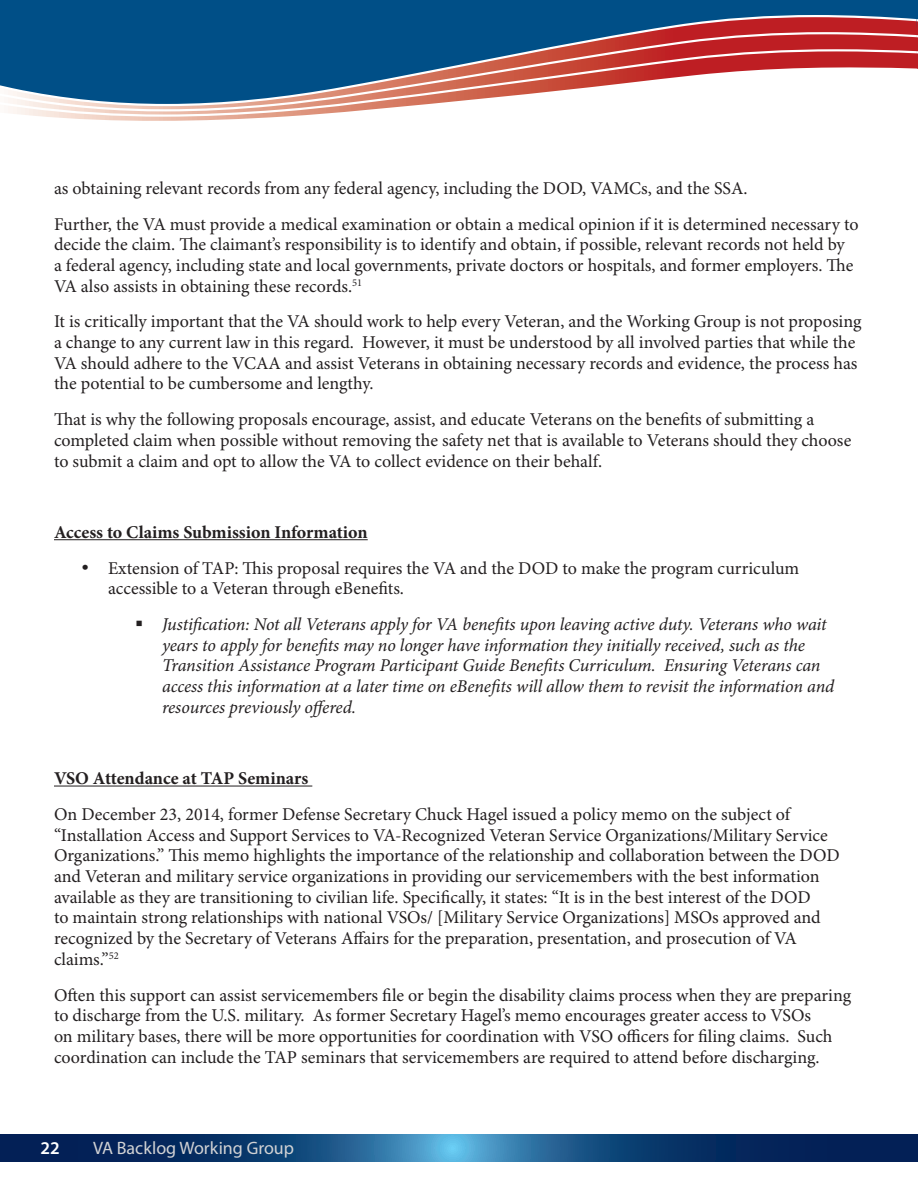
<style>
.page{position:relative;width:918px;height:1188px;background:#fff}
.page>*{position:absolute;margin:0;border:0;box-sizing:border-box;transform-origin:0 0}
.t1{font:18px/20.7px "Minion Pro";color:#231f20}
.t2{font:italic 18px/20.7px "Minion Pro";letter-spacing:-.01em;color:#231f20}
.t3{font:700 18px "Minion Pro";color:#231f20}
.t4{font:18px "Myriad Pro";color:#d1d2d4}
.t5{font:600 18px "Myriad Pro";color:#fff}
</style>
<div class="page">
<div style="left:0;top:0;width:916px;height:15px;background:#004f87"></div>
<svg style="left:53px;top:117px;width:222px;height:4px"></svg>
<svg style="left:0;top:15px;width:916px;height:17px;background:#2e4c78"></svg>
<svg style="left:8px;top:111px;width:346px;height:6px"></svg>
<svg style="left:0;top:32px;width:916px;height:79px"></svg>
<svg style="left:916px;top:0;width:2px;height:69px"></svg>
<svg style="left:0;top:1134px;width:918px;height:27px;background:#154578"></svg>
<hr style="left:54px;top:539px;width:314px;height:1px;background:#231f20">
<hr style="left:54px;top:786px;width:258px;height:1px;background:#231f20">
<p class="t1" style="left:54px;top:178px;width:695px">as obtaining relevant records from any federal agency, including the DOD, VAMCs, and the SSA.</p>
<p class="t1" style="left:54px;top:214px;width:806px">Further, the VA must provide a medical examination or obtain a medical opinion if it is determined necessary to decide the claim. The claimant’s responsibility is to identify and obtain, if possible, relevant records not held by<br>a federal agency, including state and local governments, private doctors or hospitals, and former employers. The VA also assists in obtaining these records.<sup>51</sup></p>
<p class="t1" style="left:54px;top:312px;width:809px">It is critically important that the VA should work to help every Veteran, and the Working Group is not proposing a change to any current law in this regard. However, it must be understood by all involved parties that while the VA should adhere to the VCAA and assist Veterans in obtaining necessary records and evidence, the process has the potential to be cumbersome and lengthy.</p>
<p class="t1" style="left:54px;top:410px;width:799px">That is why the following proposals encourage, assist, and educate Veterans on the benefits of submitting a completed claim when possible without removing the safety net that is available to Veterans should they choose to submit a claim and opt to allow the VA to collect evidence on their behalf.</p>
<p class="t3" style="left:54px;top:521px;width:315px">Access to Claims Submission Information</p>
<p class="t1" style="left:108px;top:558px;width:693px;text-indent:-27px">• Extension of TAP: This proposal requires the VA and the DOD to make the program curriculum accessible to a Veteran through eBenefits.</p>
<p class="t2" style="left:162px;top:615px;width:674px;text-indent:-27px">▪ Justification: Not all Veterans apply for VA benefits upon leaving active duty. Veterans who wait years to apply for benefits may no longer have information they initially received, such as the Transition Assistance Program Participant Guide Benefits Curriculum. Ensuring Veterans can access this information at a later time on eBenefits will allow them to revisit the information and resources previously offered.</p>
<p class="t3" style="left:54px;top:768px;width:256px">VSO Attendance at TAP Seminars</p>
<p class="t1" style="left:54px;top:805px;width:787px">On December 23, 2014, former Defense Secretary Chuck Hagel issued a policy memo on the subject of “Installation Access and Support Services to VA-Recognized Veteran Service Organizations/Military Service Organizations.” This memo highlights the importance of the relationship and collaboration between the DOD and Veteran and military service organizations in providing our servicemembers with the best information available as they are transitioning to civilian life. Specifically, it states: “It is in the best interest of the DOD<br>to maintain strong relationships with national VSOs/ [Military Service Organizations] MSOs approved and recognized by the Secretary of Veterans Affairs for the preparation, presentation, and prosecution of VA claims.”<sup>52</sup></p>
<p class="t1" style="left:54px;top:985px;width:799px">Often this support can assist servicemembers file or begin the disability claims process when they are preparing to discharge from the U.S. military. As former Secretary Hagel’s memo encourages greater access to VSOs<br>on military bases, there will be more opportunities for coordination with VSO officers for filing claims. Such coordination can include the TAP seminars that servicemembers are required to attend before discharging.</p>
<p class="t5" style="left:40px;top:1137px;width:21px">22</p>
<p class="t4" style="left:93px;top:1137px;width:203px">VA Backlog Working Group</p>
</div>
